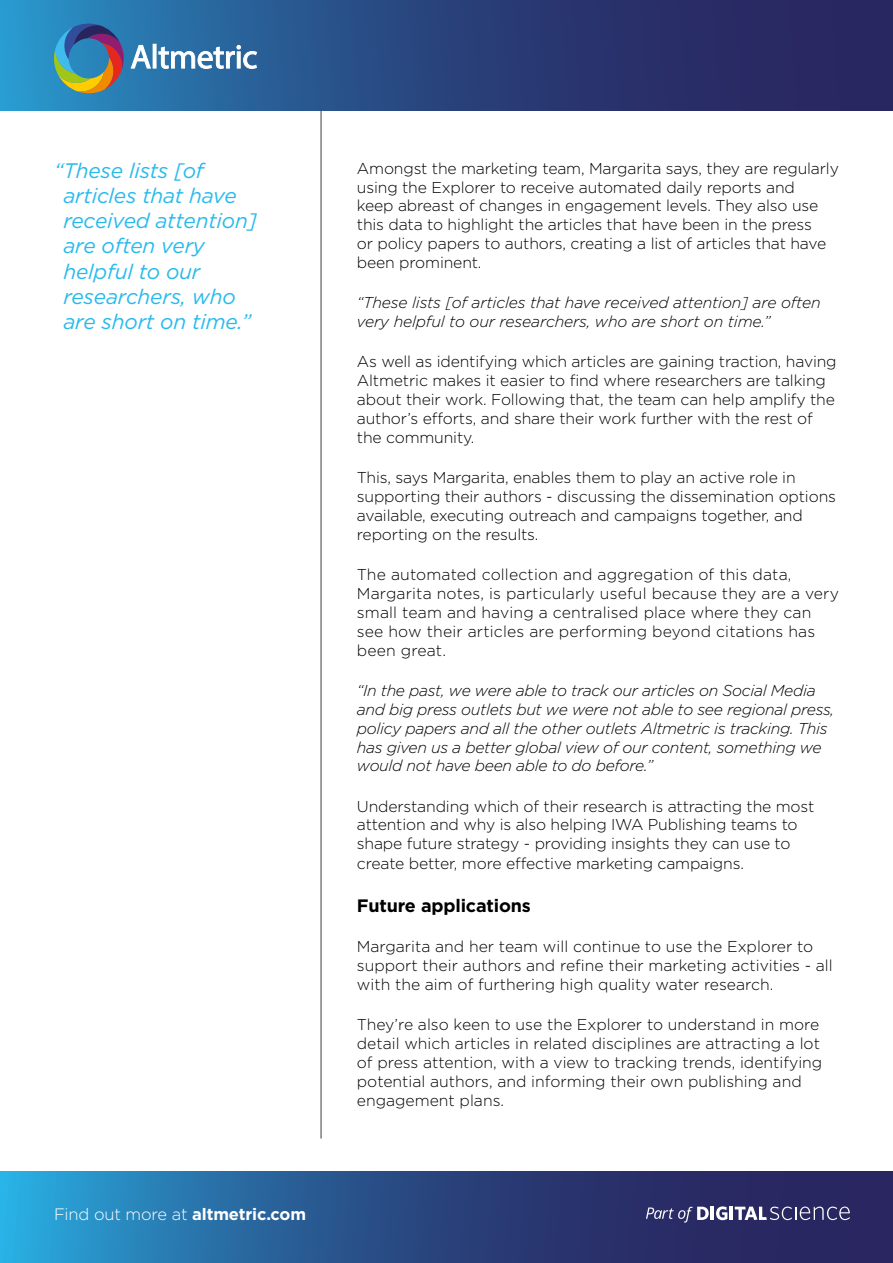
<style>
.page{position:relative;width:893px;height:1263px;background:#fff}
.page>*{position:absolute;margin:0;border:0;box-sizing:border-box;transform-origin:0 0}
.DRR_heading_1{font:italic 21px/25.2px "Gotham";letter-spacing:-.01em;color:#29baed}
.DRR_paragraph_std{font:700 18px "Gotham";letter-spacing:-.01em;color:#000}
.DRR_paragraph_std-2{font:300 16.5px "Gotham";letter-spacing:-.01em;color:#fff}
.DRR_paragraph_std-3{font:300 15.75px/18.9px "Gotham";letter-spacing:-.01em;color:#000}
.DRR_paragraph_std-4{font:italic 300 15.75px/18.9px "Gotham";letter-spacing:-.02em;color:#000}
.DRR_paragraph_std-5{font:300 15.75px/18.9px "Gotham";letter-spacing:.01em;color:#000}
.s1{font-weight:700}
</style>
<div class="page">
<svg style="left:0;top:0;width:893px;height:111px;background:#294982"></svg>
<svg style="left:131px;top:43px;width:20px;height:26px"></svg>
<svg style="left:158px;top:45px;width:99px;height:24px"></svg>
<svg style="left:54px;top:24px;width:70px;height:69px;background:#607a84"></svg>
<hr style="left:321px;top:111px;width:1px;height:1027px;background:#3c3c3b">
<svg style="left:0;top:1171px;width:893px;height:92px;background:#29528a"></svg>
<svg style="left:646px;top:1206px;width:204px;height:16px"></svg>
<p class="DRR_heading_1" style="left:63px;top:157px;width:195px;text-indent:-9px">“These lists [of articles that have received attention] are often very helpful to our researchers, who are short on time.”</p>
<p class="DRR_paragraph_std-2" style="left:54px;top:1204px;width:254px">Find out more at <span class="s1">altmetric.com</span></p>
<p class="DRR_paragraph_std-3" style="left:357px;top:158px;width:484px">Amongst the marketing team, Margarita says, they are regularly using the Explorer to receive automated daily reports and<br>keep abreast of changes in engagement levels. They also use this data to highlight the articles that have been in the press<br>or policy papers to authors, creating a list of articles that have been prominent.</p>
<p class="DRR_paragraph_std-4" style="left:357px;top:293px;width:465px">“These lists [of articles that have received attention] are often very helpful to our researchers, who are short on time.”</p>
<p class="DRR_paragraph_std-3" style="left:357px;top:352px;width:481px">As well as identifying which articles are gaining traction, having Altmetric makes it easier to find where researchers are talking about their work. Following that, the team can help amplify the author’s efforts, and share their work further with the rest of the community.</p>
<p class="DRR_paragraph_std-3" style="left:357px;top:468px;width:481px">This, says Margarita, enables them to play an active role in supporting their authors - discussing the dissemination options available, executing outreach and campaigns together, and reporting on the results.</p>
<p class="DRR_paragraph_std-5" style="left:357px;top:565px;width:484px">The automated collection and aggregation of this data, Margarita notes, is particularly useful because they are a very small team and having a centralised place where they can see how their articles are performing beyond citations has been great.</p>
<p class="DRR_paragraph_std-4" style="left:357px;top:680px;width:479px">“In the past, we were able to track our articles on Social Media and big press outlets but we were not able to see regional press, policy papers and all the other outlets Altmetric is tracking. This has given us a better global view of our content, something we would not have been able to do before.”</p>
<p class="DRR_paragraph_std-3" style="left:357px;top:796px;width:459px">Understanding which of their research is attracting the most attention and why is also helping IWA Publishing teams to shape future strategy - providing insights they can use to create better, more effective marketing campaigns.</p>
<p class="DRR_paragraph_std" style="left:357px;top:894px;width:175px">Future applications</p>
<p class="DRR_paragraph_std-3" style="left:357px;top:937px;width:477px">Margarita and her team will continue to use the Explorer to support their authors and refine their marketing activities - all with the aim of furthering high quality water research.</p>
<p class="DRR_paragraph_std-3" style="left:357px;top:1015px;width:467px">They’re also keen to use the Explorer to understand in more detail which articles in related disciplines are attracting a lot of press attention, with a view to tracking trends, identifying potential authors, and informing their own publishing and engagement plans.</p>
</div>
